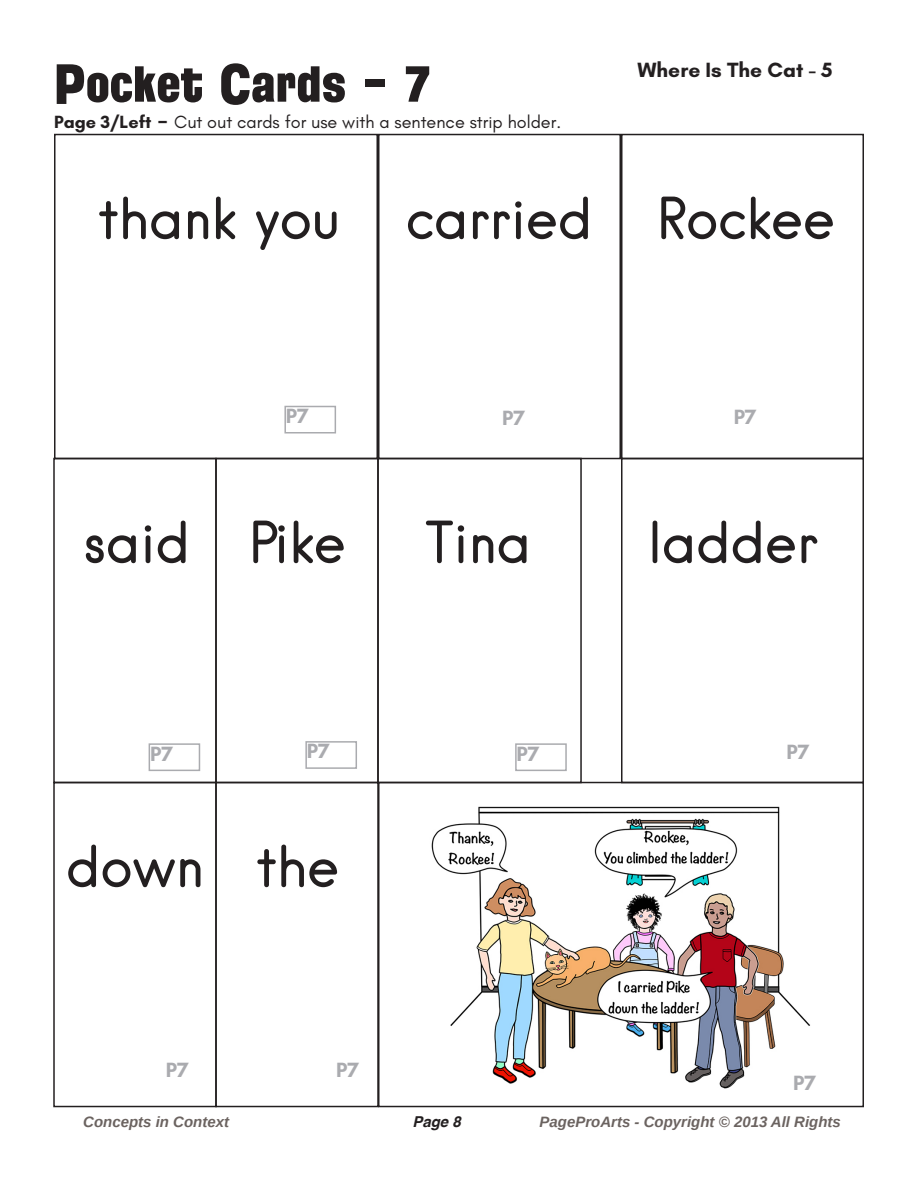
<style>
.page{position:relative;width:918px;height:1188px;background:#fff}
.page>*{position:absolute;margin:0;border:0;box-sizing:border-box;transform-origin:0 0}
.t1{font:54px "Hanken";color:#231f20}
.t2{font:54px "Florida Project Phase One";color:#231f20}
.t3{font:700 21px "Glacial Indifference";color:#aaabaf}
.t4{font:700 21px "Glacial Indifference";color:#231f20}
.t5{font:18px "Glacial Indifference";color:#231f20}
.t6{font:italic 700 15px "Liberation Sans";color:#6b6360}
.t7{font:italic 700 15px "Helvetica";color:#231f20}
.s1{font-weight:700}
.s2{font-weight:700;font-size:27px}
</style>
<div class="page">
<img style="left:431px;top:806px;width:379px;height:283px">
<div style="left:53px;top:782px;width:164px;height:325px;border:2px solid #231f20"></div>
<div style="left:215px;top:782px;width:164px;height:325px;border:2px solid #231f20"></div>
<div style="left:378px;top:782px;width:486px;height:325px;border:2px solid #231f20"></div>
<div style="left:305px;top:741px;width:52px;height:28px;border:2px solid #aaabaf"></div>
<div style="left:53px;top:458px;width:164px;height:325px;border:2px solid #231f20"></div>
<div style="left:215px;top:458px;width:164px;height:325px;border:2px solid #231f20"></div>
<div style="left:377px;top:458px;width:205px;height:325px;border:2px solid #231f20"></div>
<div style="left:621px;top:134px;width:243px;height:325px;border:2px solid #231f20"></div>
<div style="left:378px;top:134px;width:243px;height:325px;border:2px solid #231f20"></div>
<div style="left:621px;top:458px;width:243px;height:325px;border:2px solid #231f20"></div>
<div style="left:54px;top:134px;width:324px;height:325px;border:2px solid #231f20"></div>
<div style="left:515px;top:743px;width:52px;height:28px;border:2px solid #aaabaf"></div>
<div style="left:149px;top:743px;width:51px;height:28px;border:2px solid #aaabaf"></div>
<div style="left:284px;top:406px;width:52px;height:28px;border:2px solid #aaabaf"></div>
<p class="t2" style="left:54px;top:48px;width:379px">Pocket Cards - 7</p>
<p class="t5" style="left:54px;top:112px;width:509px"><span class="s1">Page 3/Left</span> <span class="s2">-</span> Cut out cards for use with a sentence strip holder.</p>
<p class="t1" style="left:98px;top:185px;width:243px">thank you</p>
<p class="t1" style="left:406px;top:185px;width:188px">carried</p>
<p class="t4" style="left:637px;top:57px;width:197px">Where Is The Cat - 5</p>
<p class="t1" style="left:657px;top:185px;width:180px">Rockee</p>
<p class="t3" style="left:286px;top:403px;width:24px">P7</p>
<p class="t3" style="left:502px;top:405px;width:24px">P7</p>
<p class="t3" style="left:734px;top:404px;width:24px">P7</p>
<p class="t1" style="left:84px;top:509px;width:108px">said</p>
<p class="t1" style="left:426px;top:509px;width:107px">Tina</p>
<p class="t1" style="left:249px;top:509px;width:98px">Pike</p>
<p class="t1" style="left:648px;top:509px;width:172px">ladder</p>
<p class="t3" style="left:307px;top:738px;width:24px">P7</p>
<p class="t3" style="left:787px;top:739px;width:24px">P7</p>
<p class="t3" style="left:150px;top:740px;width:24px">P7</p>
<p class="t3" style="left:517px;top:740px;width:24px">P7</p>
<p class="t1" style="left:66px;top:833px;width:139px">down</p>
<p class="t1" style="left:256px;top:833px;width:84px">the</p>
<p class="t3" style="left:166px;top:1056px;width:24px">P7</p>
<p class="t3" style="left:336px;top:1056px;width:24px">P7</p>
<p class="t6" style="left:83px;top:1112px;width:147px">Concepts in Context</p>
<p class="t7" style="left:412px;top:1110px;width:50px">Page 8</p>
<p class="t3" style="left:793px;top:1070px;width:24px">P7</p>
<p class="t6" style="left:540px;top:1111px;width:303px">PageProArts - Copyright © 2013 All Rights</p>
</div>
